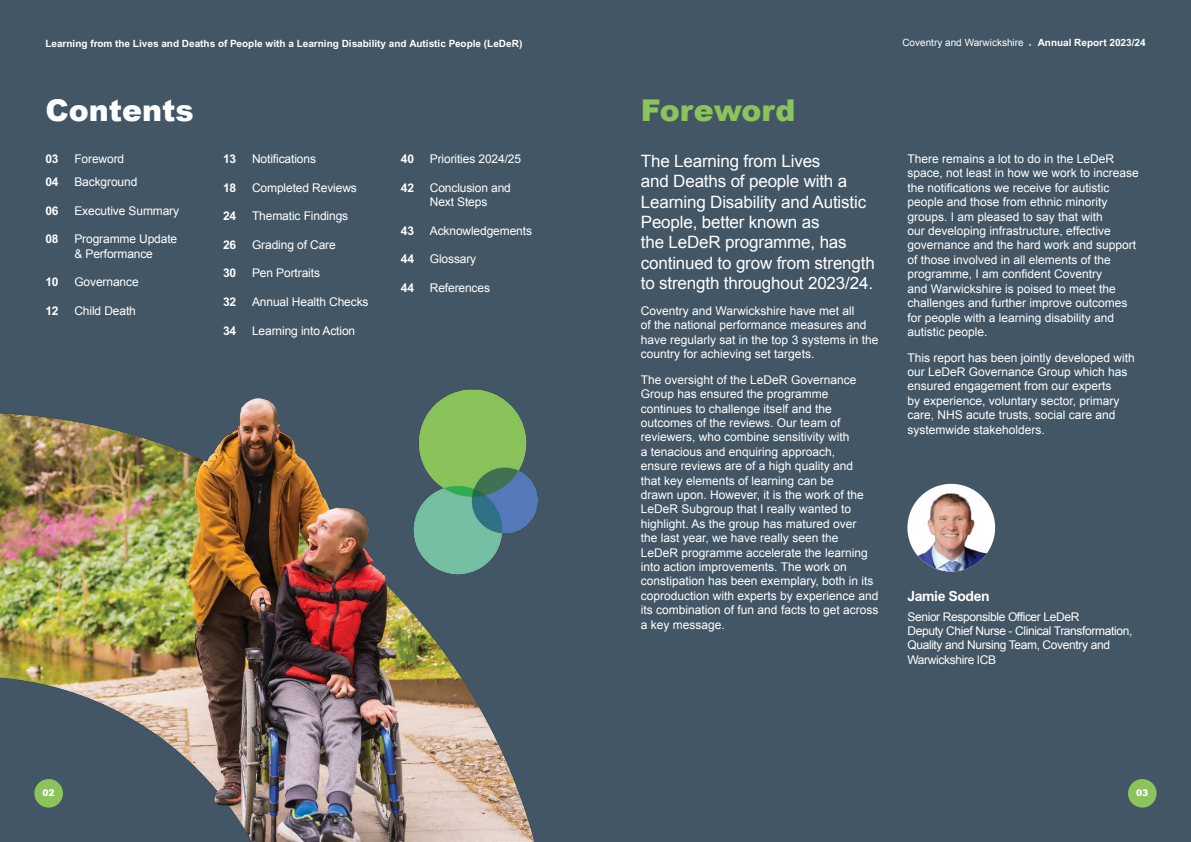
<style>
.page{position:relative;width:1191px;height:842px;background:#425665}
.page>*{position:absolute;margin:0;border:0;box-sizing:border-box;transform-origin:0 0}
.t1{font:900 30px "Arial";color:#fff}
.t2{font:900 30px "Arial";color:#8bc45a}
.t3{font:17px/20.4px "Arial";letter-spacing:-.01em;color:#fff}
.t4{font:700 14px "Arial";letter-spacing:-.03em;color:#fff}
.t5{font:12px/14.4px "Arial";color:#fff}
.t6{font:12px/14.4px "Arial";letter-spacing:-.03em;color:#fff}
.t7{font:700 12px "Arial";letter-spacing:-.01em;color:#fff}
.t8{font:700 10px "Arial";color:#fff}
.t9{font:10px "Arial";color:#fff}
.t10{font:900 9.1px "Arial";color:#fff}
</style>
<div class="page">
<img style="left:907px;top:484px;width:88px;height:87px;border-radius:44px">
<img style="left:0;top:389px;width:538px;height:453px">
<div style="left:1128px;top:779px;width:28px;height:29px;background:#8bc45a;border-radius:50%"></div>
<div style="left:34px;top:779px;width:29px;height:29px;background:#8bc45a;border-radius:50%"></div>
<p class="t8" style="left:45px;top:37px;width:478px">Learning from the Lives and Deaths of People with a Learning Disability and Autistic People (LeDeR)</p>
<p class="t9" style="left:902px;top:36px;width:123px">Coventry and Warwickshire</p>
<p class="t8" style="left:1037px;top:37px;width:109px">Annual Report 2023/24</p>
<h1 class="t1" style="left:45px;top:88px;width:150px">Contents</h1>
<p class="t7" style="left:45px;top:152px;width:15px">03</p>
<p class="t5" style="left:74px;top:152px;width:51px">Foreword</p>
<p class="t7" style="left:45px;top:175px;width:15px">04</p>
<p class="t5" style="left:74px;top:175px;width:64px">Background</p>
<p class="t7" style="left:45px;top:203px;width:15px">06</p>
<p class="t5" style="left:74px;top:203px;width:106px">Executive Summary</p>
<p class="t7" style="left:45px;top:232px;width:15px">08</p>
<p class="t5" style="left:74px;top:232px;width:104px">Programme Update &amp; Performance</p>
<p class="t7" style="left:45px;top:275px;width:15px">10</p>
<p class="t5" style="left:74px;top:275px;width:66px">Governance</p>
<p class="t7" style="left:45px;top:303px;width:15px">12</p>
<p class="t5" style="left:74px;top:303px;width:63px">Child Death</p>
<p class="t7" style="left:223px;top:152px;width:15px">13</p>
<p class="t5" style="left:252px;top:152px;width:65px">Notifications</p>
<p class="t7" style="left:223px;top:180px;width:15px">18</p>
<p class="t5" style="left:252px;top:180px;width:106px">Completed Reviews</p>
<p class="t7" style="left:223px;top:209px;width:15px">24</p>
<p class="t5" style="left:252px;top:209px;width:98px">Thematic Findings</p>
<p class="t7" style="left:223px;top:238px;width:15px">26</p>
<p class="t5" style="left:252px;top:237px;width:85px">Grading of Care</p>
<p class="t7" style="left:223px;top:266px;width:15px">30</p>
<p class="t5" style="left:252px;top:266px;width:69px">Pen Portraits</p>
<p class="t7" style="left:223px;top:295px;width:15px">32</p>
<p class="t5" style="left:252px;top:295px;width:118px">Annual Health Checks</p>
<p class="t7" style="left:223px;top:323px;width:15px">34</p>
<p class="t5" style="left:252px;top:323px;width:105px">Learning into Action</p>
<p class="t7" style="left:401px;top:152px;width:15px">40</p>
<p class="t5" style="left:430px;top:152px;width:93px">Priorities 2024/25</p>
<p class="t7" style="left:401px;top:180px;width:15px">42</p>
<p class="t5" style="left:430px;top:180px;width:83px">Conclusion and<br>Next Steps</p>
<p class="t7" style="left:401px;top:223px;width:15px">43</p>
<p class="t5" style="left:430px;top:223px;width:104px">Acknowledgements</p>
<p class="t7" style="left:401px;top:252px;width:15px">44</p>
<p class="t5" style="left:430px;top:252px;width:48px">Glossary</p>
<p class="t7" style="left:401px;top:280px;width:15px">44</p>
<p class="t5" style="left:430px;top:280px;width:62px">References</p>
<h1 class="t2" style="left:641px;top:88px;width:156px">Foreword</h1>
<h2 class="t3" style="left:641px;top:151px;width:235px">The Learning from Lives<br>and Deaths of people with a<br>Learning Disability and Autistic<br>People, better known as<br>the LeDeR programme, has continued to grow from strength to strength throughout 2023/24.</h2>
<p class="t5" style="left:641px;top:304px;width:239px">Coventry and Warwickshire have met all<br>of the national performance measures and have regularly sat in the top 3 systems in the country for achieving set targets.</p>
<p class="t5" style="left:641px;top:372px;width:239px">The oversight of the LeDeR Governance Group has ensured the programme continues to challenge itself and the outcomes of the reviews. Our team of reviewers, who combine sensitivity with<br>a tenacious and enquiring approach,<br>ensure reviews are of a high quality and<br>that key elements of learning can be<br>drawn upon. However, it is the work of the LeDeR Subgroup that I really wanted to highlight. As the group has matured over<br>the last year, we have really seen the LeDeR programme accelerate the learning into action improvements. The work on constipation has been exemplary, both in its coproduction with experts by experience and its combination of fun and facts to get across a key message.</p>
<p class="t5" style="left:907px;top:152px;width:233px">There remains a lot to do in the LeDeR space, not least in how we work to increase the notifications we receive for autistic people and those from ethnic minority groups. I am pleased to say that with<br>our developing infrastructure, effective governance and the hard work and support of those involved in all elements of the programme, I am confident Coventry<br>and Warwickshire is poised to meet the challenges and further improve outcomes for people with a learning disability and autistic people.</p>
<p class="t5" style="left:907px;top:350px;width:229px">This report has been jointly developed with our LeDeR Governance Group which has ensured engagement from our experts<br>by experience, voluntary sector, primary care, NHS acute trusts, social care and systemwide stakeholders.</p>
<p class="t4" style="left:907px;top:587px;width:84px">Jamie Soden</p>
<p class="t6" style="left:907px;top:609px;width:226px">Senior Responsible Officer LeDeR<br>Deputy Chief Nurse - Clinical Transformation, Quality and Nursing Team, Coventry and Warwickshire ICB</p>
<p class="t10" style="left:43px;top:786px;width:14px">02</p>
<p class="t10" style="left:1136px;top:786px;width:14px">03</p>
</div>
